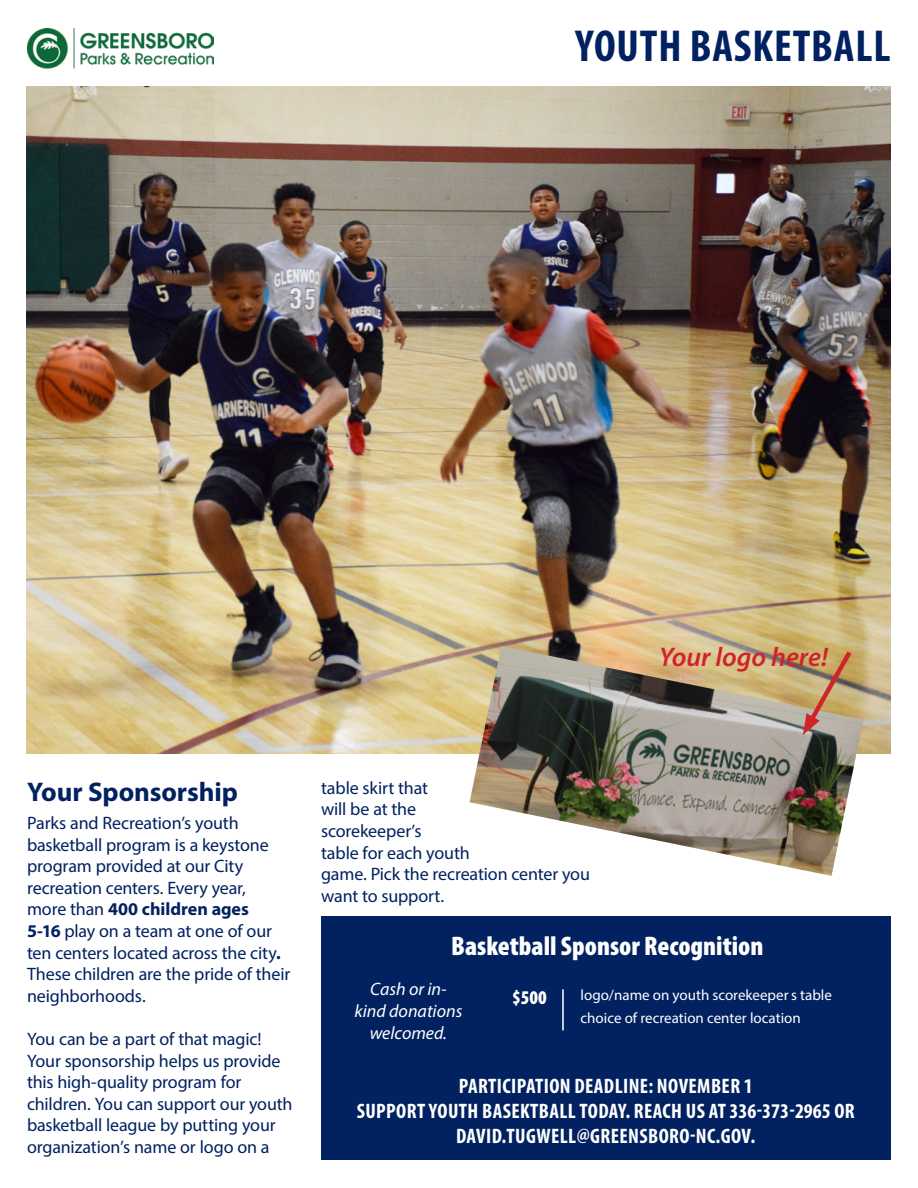
<style>
.page{position:relative;width:918px;height:1188px;background:#fff}
.page>*{position:absolute;margin:0;border:0;box-sizing:border-box;transform-origin:0 0}
.t1{font:700 condensed 45px "Myriad Pro";letter-spacing:.02em;color:#012160}
.t2{font:900 condensed 27px "Myriad Pro";color:#fff}
.t3{font:700 27px "Myriad Pro";letter-spacing:-.005em;color:#012160}
.t4{font:italic 600 27px "Myriad Pro";color:#d1232a}
.t5{font:700 condensed 21px/25.2px "Myriad Pro";letter-spacing:.02em;color:#fff;text-align:center}
.t6{font:900 condensed 19.5px "Myriad Pro";color:#fff}
.t7{font:18px/21.6px "Myriad Pro";letter-spacing:-.01em;color:#012160}
.t8{font:italic 18px "Myriad Pro";color:#fff}
.t9{font:15px "Myriad Pro";color:#fff}
.s1{font-weight:700}
</style>
<div class="page">
<div style="left:321px;top:916px;width:570px;height:244px;background:#012160"></div>
<hr style="left:562px;top:989px;width:2px;height:41px;background:#fff">
<img style="left:28px;top:28px;width:186px;height:41px">
<img style="left:27px;top:86px;width:864px;height:668px">
<img style="left:470px;top:646px;width:393px;height:230px">
<svg style="left:803px;top:646px;width:53px;height:89px"></svg>
<p class="t1" style="left:575px;top:18px;width:317px">YOUTH BASKETBALL</p>
<p class="t4" style="left:659px;top:640px;width:170px">Your logo here!</p>
<p class="t3" style="left:27px;top:774px;width:212px">Your Sponsorship</p>
<p class="t7" style="left:27px;top:812px;width:265px">Parks and Recreation’s youth basketball program is a keystone program provided at our City recreation centers. Every year,<br>more than <span class="s1">400 children ages<br>5-16</span> play on a team at one of our ten centers located across the city<span class="s1">.<br></span>These children are the pride of their neighborhoods.</p>
<p class="t7" style="left:27px;top:1028px;width:267px">You can be a part of that magic!<br>Your sponsorship helps us provide this high-quality program for children. You can support our youth basketball league by putting your organization’s name or logo on a</p>
<p class="t7" style="left:321px;top:777px;width:270px">table skirt that<br>will be at the<br>scorekeeper’s<br>table for each youth<br>game. Pick the recreation center you want to support.</p>
<p class="t2" style="left:451px;top:929px;width:314px">Basketball Sponsor Recognition</p>
<p class="t8" style="left:370px;top:978px;width:78px">Cash or in-</p>
<p class="t6" style="left:512px;top:985px;width:36px">$500</p>
<p class="t9" style="left:581px;top:986px;width:253px">logo/name on youth scorekeeper s table</p>
<p class="t8" style="left:354px;top:1000px;width:110px">kind donations</p>
<p class="t9" style="left:581px;top:1009px;width:222px">choice of recreation center location</p>
<p class="t8" style="left:370px;top:1021px;width:79px">welcomed.</p>
<p class="t5" style="left:357px;top:1072px;width:500px">PARTICIPATION DEADLINE: NOVEMBER 1<br>SUPPORT YOUTH BASEKTBALL TODAY. REACH US AT 336-373-2965 OR<br>DAVID.TUGWELL@GREENSBORO-NC.GOV.</p>
</div>
